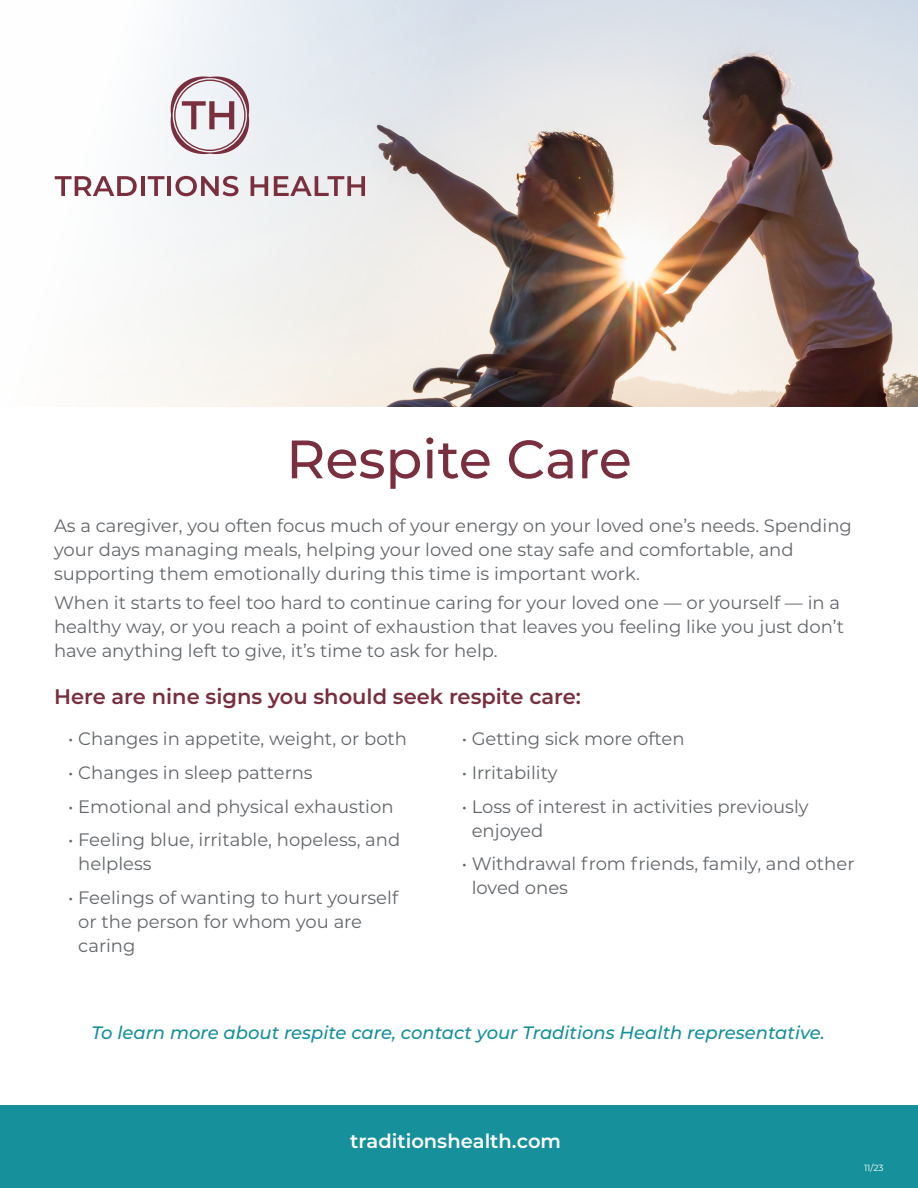
<style>
.page{position:relative;width:918px;height:1188px;background:#fff}
.page>*{position:absolute;margin:0;border:0;box-sizing:border-box;transform-origin:0 0}
.t1{font:500 54px "Montserrat";color:#7a2f3e}
.t2{font:600 21px "Montserrat";color:#782e3d}
.t3{font:600 19.5px "Montserrat";color:#fff}
.t4{font:18px/24px "Montserrat";color:#63666a}
.t5{font:italic 500 18px "Montserrat";color:#16909a}
.t6{font:9px "Montserrat";color:#fff}
</style>
<div class="page">
<img style="left:54px;top:0;width:864px;height:406px">
<div style="left:0;top:1106px;width:918px;height:82px;background:#16909a"></div>
<svg style="left:168px;top:76px;width:84px;height:78px"></svg>
<svg style="left:55px;top:176px;width:82px;height:20px"></svg>
<hr style="left:141px;top:176px;width:4px;height:20px;background:#7a2f3e">
<svg style="left:148px;top:176px;width:17px;height:20px"></svg>
<hr style="left:168px;top:176px;width:3px;height:20px;background:#7a2f3e">
<svg style="left:175px;top:176px;width:64px;height:20px"></svg>
<svg style="left:251px;top:176px;width:17px;height:20px"></svg>
<svg style="left:274px;top:176px;width:91px;height:20px;background:#bea1a8"></svg>
<p class="t1" style="left:286px;top:421px;width:347px">Respite Care</p>
<p class="t4" style="left:54px;top:513px;width:799px">As a caregiver, you often focus much of your energy on your loved one’s needs. Spending your days managing meals, helping your loved one stay safe and comfortable, and supporting them emotionally during this time is important work.</p>
<p class="t4" style="left:54px;top:590px;width:791px">When it starts to feel too hard to continue caring for your loved one — or yourself — in a healthy way, or you reach a point of exhaustion that leaves you feeling like you just don’t have anything left to give, it’s time to ask for help.</p>
<p class="t2" style="left:54px;top:681px;width:529px">Here are nine signs you should seek respite care:</p>
<p class="t4" style="left:68px;top:726px;width:340px">• Changes in appetite, weight, or both</p>
<p class="t4" style="left:68px;top:760px;width:246px">• Changes in sleep patterns</p>
<p class="t4" style="left:68px;top:794px;width:327px">• Emotional and physical exhaustion</p>
<p class="t4" style="left:78px;top:827px;width:324px;text-indent:-10px">• Feeling blue, irritable, hopeless, and helpless</p>
<p class="t4" style="left:78px;top:885px;width:321px;text-indent:-10px">• Feelings of wanting to hurt yourself or the person for whom you are caring</p>
<p class="t4" style="left:462px;top:726px;width:224px">• Getting sick more often</p>
<p class="t4" style="left:462px;top:760px;width:97px">• Irritability</p>
<p class="t4" style="left:472px;top:794px;width:338px;text-indent:-10px">• Loss of interest in activities previously enjoyed</p>
<p class="t4" style="left:472px;top:851px;width:384px;text-indent:-10px">• Withdrawal from friends, family, and other loved ones</p>
<p class="t5" style="left:92px;top:1020px;width:735px">To learn more about respite care, contact your Traditions Health representative.</p>
<p class="t3" style="left:350px;top:1127px;width:212px">traditionshealth.com</p>
<p class="t6" style="left:864px;top:1162px;width:21px">11/23</p>
</div>
